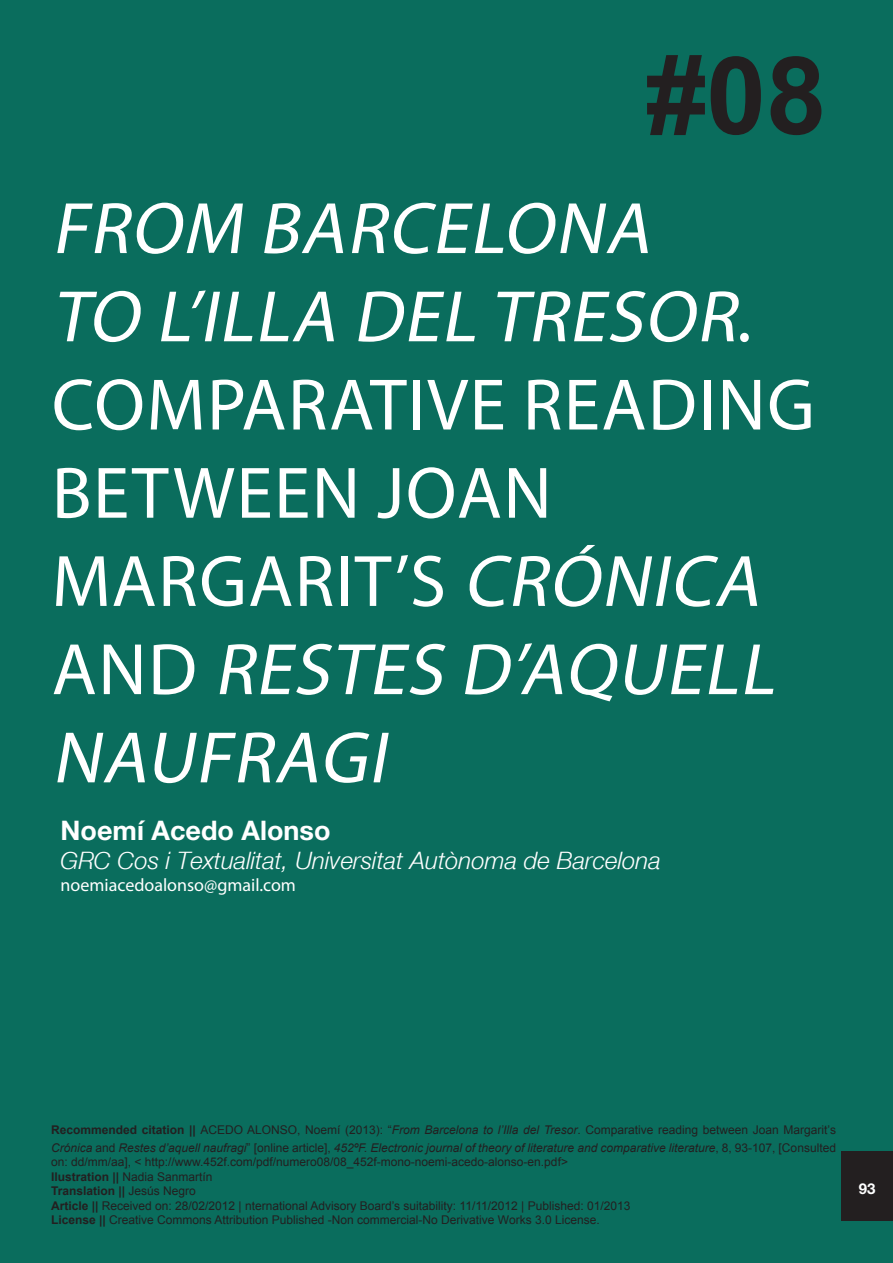
<style>
.page{position:relative;width:893px;height:1263px;background:#0a6d5d}
.page>*{position:absolute;margin:0;border:0;box-sizing:border-box;transform-origin:0 0}
.t1{font:700 108px "Arial";color:#231f20}
.t2{font:italic 73.5px/88.2px "Myriad Pro";color:#fff}
.t3{font:700 27px "Helvetica Neue";color:#fff}
.t4{font:italic 24px "Helvetica Neue";color:#fff}
.t5{font:18px "Myriad Pro";color:#fff}
.t6{font:700 15px "Helvetica Neue";color:#fff}
.t7{font:12px "Arial";color:#231f20}
.t8{font:italic 12px/18px "Arial";color:#231f20}
.t9{font:700 12px "Arial";color:#231f20}
.s1{font-style:normal}
.s2{font-weight:700;font-style:normal}
.s3{font-weight:700}
.s4{font-weight:400}
</style>
<div class="page">
<div style="left:841px;top:1151px;width:52px;height:70px;background:#231f20"></div>
<p class="t1" style="left:646px;top:24px;width:182px">#08</p>
<p class="t2" style="left:52px;top:183px;width:764px">FROM BARCELONA<br>TO L’ILLA DEL TRESOR<span class="s1">.<br>COMPARATIVE READING<br>BETWEEN JOAN<br>MARGARIT’S</span> CRÓNICA<br><span class="s1">A N D</span> RESTES D’AQUELL<br>NAUFRAGI</p>
<p class="t3" style="left:61px;top:814px;width:271px">Noemí Acedo Alonso</p>
<p class="t4" style="left:61px;top:846px;width:602px">GRC Cos i Textualitat, Universitat Autònoma de Barcelona</p>
<p class="t5" style="left:61px;top:873px;width:237px">noemiacedoalonso@gmail.com</p>
<p class="t8" style="left:51px;top:1121px;width:786px"><span class="s2">Recommended citation ||</span> <span class="s1">ACEDO ALONSO, Noemí (2013): “</span>From Barcelona to l’Illa del Tresor<span class="s1">. Comparative reading between Joan Margarit’s<br></span>Crónica <span class="s1">and</span> Restes d’aquell naufragi<span class="s1">” [online article],</span> 452ºF. Electronic journal of theory of literature and comparative literature<span class="s1">, 8, 93-107, [Consulted</span></p>
<p class="t7" style="left:51px;top:1154px;width:518px">on: dd/mm/aa], &lt; http://www.452f.com/pdf/numero08/08_452f-mono-noemi-acedo-alonso-en.pdf&gt;</p>
<p class="t7" style="left:51px;top:1169px;width:163px"><span class="s3">Ilustration ||</span> Nadia Sanmartín</p>
<p class="t9" style="left:51px;top:1183px;width:146px">Translation || <span class="s4">Jesús Negro</span></p>
<p class="t7" style="left:51px;top:1197px;width:581px"><span class="s3">Article ||</span> Received on: 28/02/2012 | nternational Advisory Board’s suitability: 11/11/2012 | Published: 01/2013</p>
<p class="t7" style="left:51px;top:1212px;width:550px"><span class="s3">License ||</span> Creative Commons Attribution Published -Non commercial-No Derivative Works 3.0 License.</p>
<p class="t6" style="left:859px;top:1179px;width:18px">93</p>
</div>
